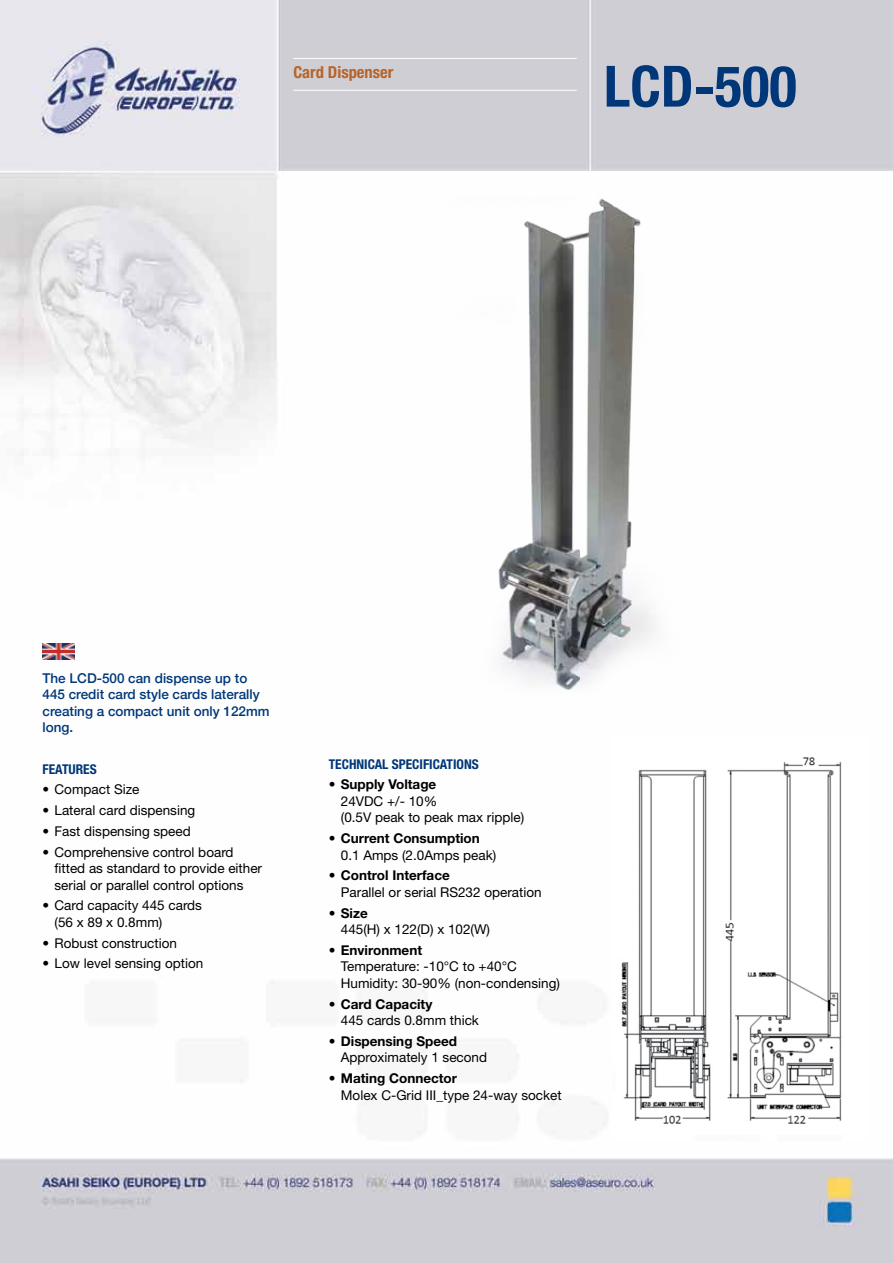
<style>
.page{position:relative;width:893px;height:1263px;background:#fff}
.page>*{position:absolute;margin:0;border:0;box-sizing:border-box;transform-origin:0 0}
.t1{font:700 condensed 57px "Helvetica Neue LT Std";color:#003779}
.t2{font:700 condensed 16.5px "Helvetica Neue LT Std";color:#b86328}
.t3{font:13.5px/16.5px "Helvetica Neue LT Std";color:#000}
.t4{font:500 13.5px/16.5px "Helvetica Neue";color:#003779}
.t5{font:700 condensed 13.5px "Helvetica Neue LT Std";color:#003779}
.s1{font-weight:700}
</style>
<div class="page">
<img style="left:0;top:0;width:893px;height:1263px">
<hr style="left:293px;top:58px;width:284px;height:1px;background:#fff">
<hr style="left:293px;top:90px;width:284px;height:1px;background:#fff">
<img style="left:43px;top:644px;width:32px;height:16px">
<div style="left:612px;top:737px;width:256px;height:404px;background:#fff"></div>
<img style="left:621px;top:757px;width:221px;height:367px">
<img style="left:408px;top:193px;width:332px;height:510px">
<p class="t2" style="left:293px;top:62px;width:101px">Card Dispenser</p>
<h1 class="t1" style="left:604px;top:52px;width:194px">LCD-500</h1>
<p class="t4" style="left:43px;top:669px;width:229px">The LCD-500 can dispense up to<br>445 credit card style cards laterally creating a compact unit only 122mm long.</p>
<p class="t5" style="left:43px;top:761px;width:56px">FEATURES</p>
<p class="t3" style="left:43px;top:781px;width:98px">• Compact Size</p>
<p class="t3" style="left:43px;top:802px;width:154px">• Lateral card dispensing</p>
<p class="t3" style="left:43px;top:823px;width:150px">• Fast dispensing speed</p>
<p class="t3" style="left:55px;top:843px;width:209px;text-indent:-12px">• Comprehensive control board fitted as standard to provide either serial or parallel control options</p>
<p class="t3" style="left:55px;top:897px;width:149px;text-indent:-12px">• Card capacity 445 cards (56 x 89 x 0.8mm)</p>
<p class="t3" style="left:43px;top:934px;width:136px">• Robust construction</p>
<p class="t3" style="left:43px;top:955px;width:162px">• Low level sensing option</p>
<p class="t5" style="left:329px;top:756px;width:151px">TECHNICAL SPECIFICATIONS</p>
<p class="t3" style="left:341px;top:776px;width:185px;text-indent:-12px">• <span class="s1">Supply Voltage<br></span>24VDC +/- 10%<br>(0.5V peak to peak max ripple)</p>
<p class="t3" style="left:341px;top:830px;width:157px;text-indent:-12px">• <span class="s1">Current Consumption<br></span>0.1 Amps (2.0Amps peak)</p>
<p class="t3" style="left:341px;top:867px;width:202px;text-indent:-12px">• <span class="s1">Control Interface<br></span>Parallel or serial RS232 operation</p>
<p class="t3" style="left:341px;top:904px;width:151px;text-indent:-12px">• <span class="s1">Size<br></span>445(H) x 122(D) x 102(W)</p>
<p class="t3" style="left:341px;top:942px;width:221px;text-indent:-12px">• <span class="s1">Environment<br></span>Temperature: -10°C to +40°C<br>Humidity: 30-90% (non-condensing)</p>
<p class="t3" style="left:341px;top:995px;width:140px;text-indent:-12px">• <span class="s1">Card Capacity<br></span>445 cards 0.8mm thick</p>
<p class="t3" style="left:341px;top:1033px;width:148px;text-indent:-12px">• <span class="s1">Dispensing Speed<br></span>Approximately 1 second</p>
<p class="t3" style="left:341px;top:1070px;width:222px;text-indent:-12px">• <span class="s1">Mating Connector<br></span>Molex C-Grid III_type 24-way socket</p>
</div>
